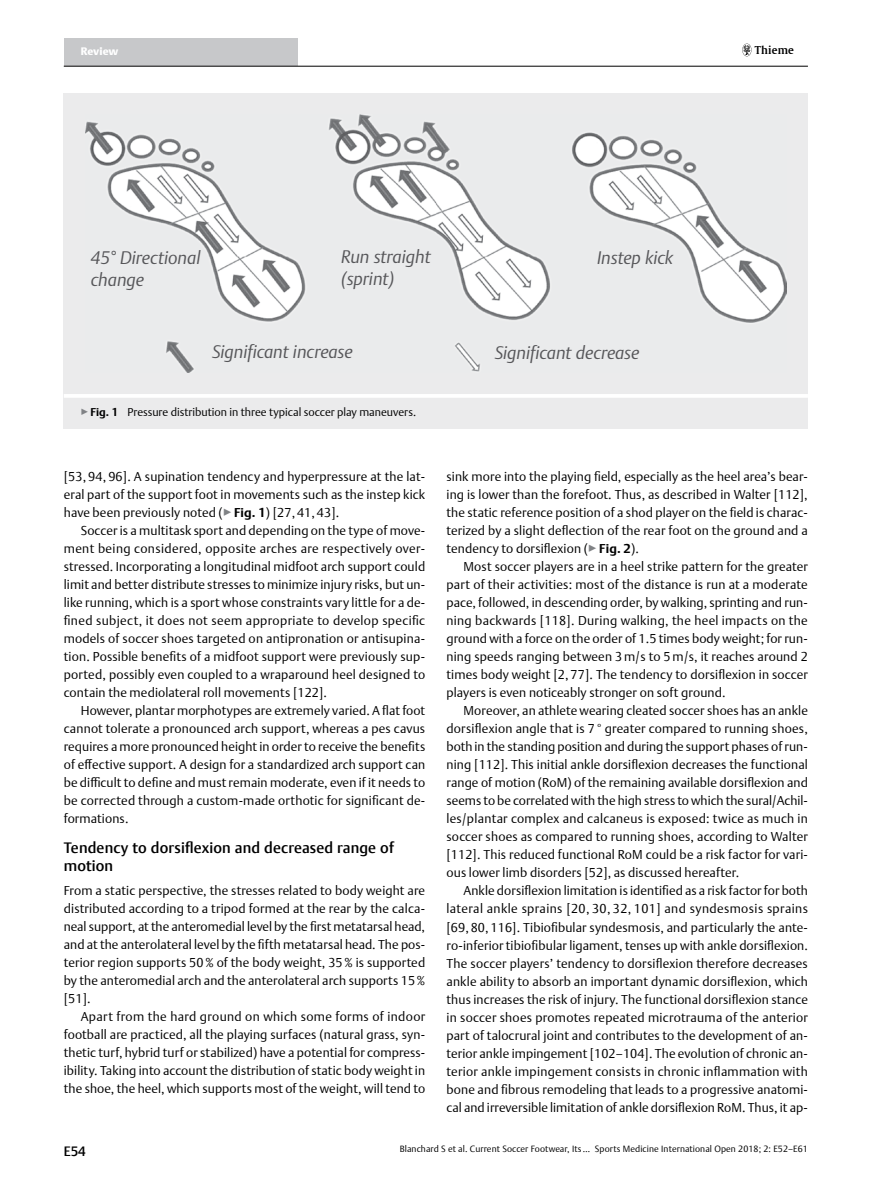
<style>
.page{position:relative;width:893px;height:1191px;background:#fff}
.page>*{position:absolute;margin:0;border:0;box-sizing:border-box;transform-origin:0 0}
.t1{font:italic 300 18px/21.6px "Thieme Argo 2011";color:#565659}
.t2{font:500 15px/18px "Thieme Argo 2011";letter-spacing:.01em;color:#000}
.t3{font:500 13.5px "Thieme Argo 2011";color:#000}
.t4{font:300 12.75px/18px "Thieme Argo 2011";letter-spacing:.01em;color:#000;text-align:justify}
.t5{font:300 11.25px "Thieme Argo 2011";color:#000}
.t6{font:900 10.8px "Thieme Argo 2011";letter-spacing:-.005em;color:#fff}
.t7{font:600 10.8px "Thieme Gulliver 2011";letter-spacing:.01em;color:#000}
.t8{font:300 9px "Thieme Argo 2011";letter-spacing:.01em;color:#000}
.s1{color:#808285}
.s2{font-weight:700}
</style>
<div class="page">
<div style="left:64px;top:38px;width:234px;height:28px;background:#c7c8ca"></div>
<hr style="left:64px;top:66px;width:744px;height:1px;background:#000">
<svg style="left:742px;top:44px;width:9px;height:12px"></svg>
<div style="left:64px;top:94px;width:744px;height:300px;background:#ebebec"></div>
<img style="left:85px;top:115px;width:702px;height:258px">
<div style="left:64px;top:394px;width:744px;height:34px;background:#ebebec"></div>
<hr style="left:64px;top:394px;width:744px;height:4px;background:#fff">
<p class="t6" style="left:81px;top:44px;width:39px">Review</p>
<p class="t7" style="left:755px;top:42px;width:40px">Thieme</p>
<h1 class="t1" style="left:91px;top:247px;width:111px">45° Directional change</h1>
<h1 class="t1" style="left:341px;top:245px;width:91px">Run straight (sprint)</h1>
<h1 class="t1" style="left:597px;top:246px;width:78px">Instep kick</h1>
<h1 class="t1" style="left:212px;top:341px;width:142px">Significant increase</h1>
<h1 class="t1" style="left:495px;top:341px;width:146px">Significant decrease</h1>
<p class="t5" style="left:81px;top:404px;width:337px"><span class="s1">▶</span><span class="s2">Fig. 1</span> Pressure distribution in three typical soccer play maneuvers.</p>
<p class="t4" style="left:64px;top:467px;width:363px">[53, 94, 96]. A supination tendency and hyperpressure at the lat&shy;eral part of the support foot in movements such as the instep kick have been previously noted (<span class="s1">▶</span><span class="s2">Fig. 1</span>) [27, 41, 43].</p>
<p class="t4" style="left:64px;top:521px;width:363px;text-indent:17px">Soccer is a multitask sport and depending on the type of move&shy;ment being considered, opposite arches are respectively over&shy;stressed. Incorporating a longitudinal midfoot arch support could limit and better distribute stresses to minimize injury risks, but un&shy;like running, which is a sport whose constraints vary little for a de&shy;fined subject, it does not seem appropriate to develop specific models of soccer shoes targeted on antipronation or antisupina&shy;tion. Possible benefits of a midfoot support were previously sup&shy;ported, possibly even coupled to a wraparound heel designed to contain the mediolateral roll movements [122].</p>
<p class="t4" style="left:64px;top:701px;width:363px;text-indent:17px">However, plantar morphotypes are extremely varied. A flat foot cannot tolerate a pronounced arch support, whereas a pes cavus requires a more pronounced height in order to receive the benefits of effective support. A design for a standardized arch support can be difficult to define and must remain moderate, even if it needs to be corrected through a custom-made orthotic for significant de&shy;formations.</p>
<p class="t2" style="left:64px;top:838px;width:332px">Tendency to dorsiflexion and decreased range of motion</p>
<p class="t4" style="left:64px;top:881px;width:363px">From a static perspective, the stresses related to body weight are distributed according to a tripod formed at the rear by the calca&shy;neal support, at the anteromedial level by the first metatarsal head, and at the anterolateral level by the fifth metatarsal head. The pos&shy;terior region supports 50% of the body weight, 35% is supported by the anteromedial arch and the anterolateral arch supports 15% [51].</p>
<p class="t4" style="left:64px;top:1007px;width:363px;text-indent:17px">Apart from the hard ground on which some forms of indoor football are practiced, all the playing surfaces (natural grass, syn&shy;thetic turf, hybrid turf or stabilized) have a potential for compress&shy;ibility. Taking into account the distribution of static body weight in the shoe, the heel, which supports most of the weight, will tend to</p>
<p class="t4" style="left:446px;top:467px;width:363px">sink more into the playing field, especially as the heel area’s bear&shy;ing is lower than the forefoot. Thus, as described in Walter [112], the static reference position of a shod player on the field is charac&shy;terized by a slight deflection of the rear foot on the ground and a tendency to dorsiflexion (<span class="s1">▶</span><span class="s2">Fig. 2</span>).</p>
<p class="t4" style="left:446px;top:557px;width:363px;text-indent:17px">Most soccer players are in a heel strike pattern for the greater part of their activities: most of the distance is run at a moderate pace, followed, in descending order, by walking, sprinting and run&shy;ning backwards [118]. During walking, the heel impacts on the ground with a force on the order of 1.5 times body weight; for run&shy;ning speeds ranging between 3 m/s to 5 m/s, it reaches around 2 times body weight [2, 77]. The tendency to dorsiflexion in soccer players is even noticeably stronger on soft ground.</p>
<p class="t4" style="left:446px;top:701px;width:363px;text-indent:17px">Moreover, an athlete wearing cleated soccer shoes has an ankle dorsiflexion angle that is 7 ° greater compared to running shoes, both in the standing position and during the support phases of run&shy;ning [112]. This initial ankle dorsiflexion decreases the functional range of motion (RoM) of the remaining available dorsiflexion and seems to be correlated with the high stress to which the sural/Achil&shy;les/plantar complex and calcaneus is exposed: twice as much in soccer shoes as compared to running shoes, according to Walter [112]. This reduced functional RoM could be a risk factor for vari&shy;ous lower limb disorders [52], as discussed hereafter.</p>
<p class="t4" style="left:446px;top:881px;width:363px;text-indent:17px">Ankle dorsiflexion limitation is identified as a risk factor for both lateral ankle sprains [20, 30, 32, 101] and syndesmosis sprains [69, 80, 116]. Tibiofibular syndesmosis, and particularly the ante&shy;ro-inferior tibiofibular ligament, tenses up with ankle dorsiflexion.<br>The soccer players’ tendency to dorsiflexion therefore decreases ankle ability to absorb an important dynamic dorsiflexion, which thus increases the risk of injury. The functional dorsiflexion stance in soccer shoes promotes repeated microtrauma of the anterior part of talocrural joint and contributes to the development of an&shy;terior ankle impingement [102–104]. The evolution of chronic an&shy;terior ankle impingement consists in chronic inflammation with bone and fibrous remodeling that leads to a progressive anatomi&shy;cal and irreversible limitation of ankle dorsiflexion RoM. Thus, it ap-</p>
<p class="t3" style="left:64px;top:1142px;width:24px">E54</p>
<p class="t8" style="left:400px;top:1143px;width:410px">Blanchard S et al. Current Soccer Footwear, Its … Sports Medicine International Open 2018; 2: E52–E61</p>
</div>
